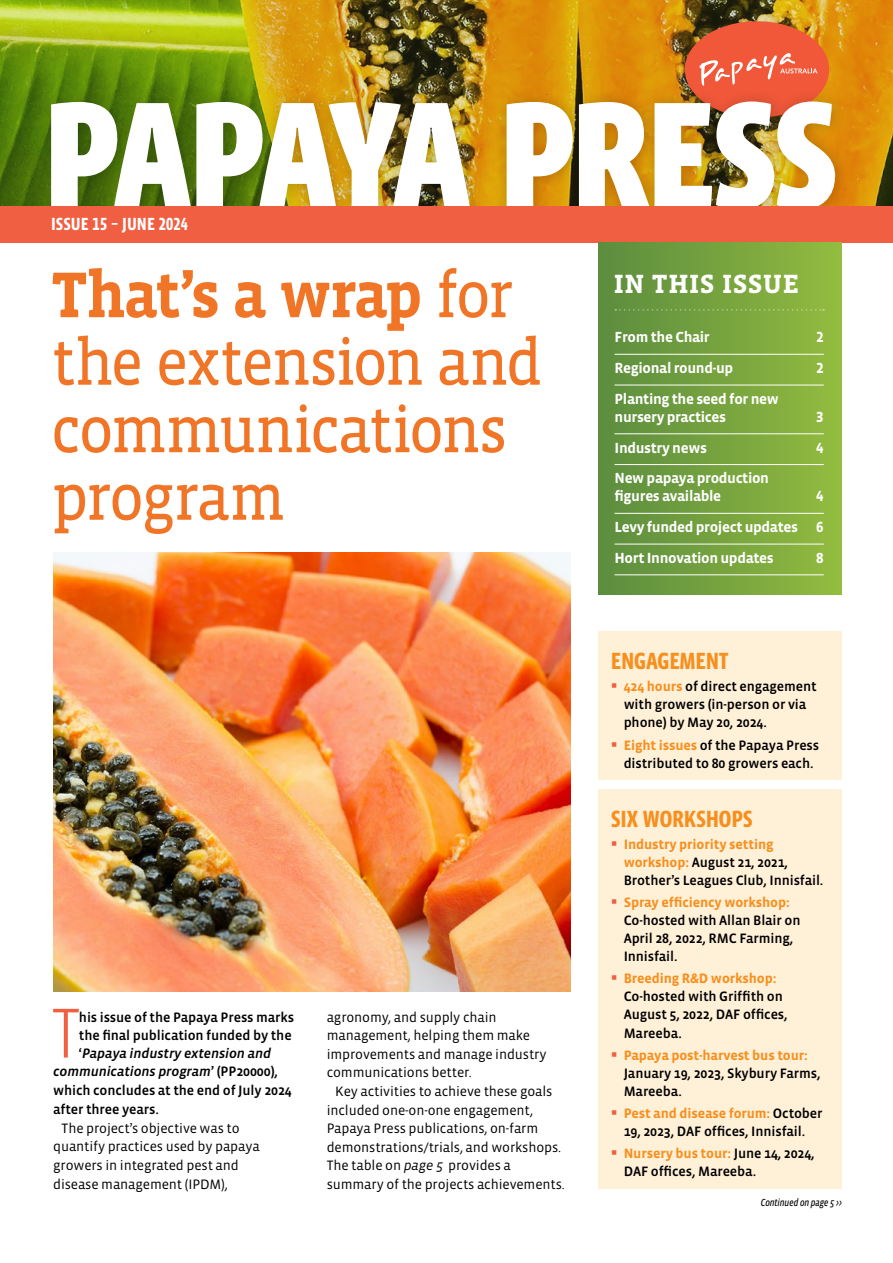
<style>
.page{position:relative;width:893px;height:1263px;background:#fff}
.page>*{position:absolute;margin:0;border:0;box-sizing:border-box;transform-origin:0 0}
.FIRST_PARA_DROP_CAP{font:300 72.3px "Vista Sans Nar OTCE";color:#f15f42}
.t1{font:66px/67.5px "Vista Slab OTCE";letter-spacing:-.035em;color:#f17527;scale:.95 1}
.t2{font:700 27px "Vista Slab OTCE";letter-spacing:.015em;color:#fff}
.Story_end_info{font:700 24px "Vista Sans Nar OTCE";letter-spacing:-.015em;color:#f78f1e}
.t3{font:700 18px "Vista Sans Nar OTCE";letter-spacing:.005em;color:#fff}
.t4{font:700 15px/18px "Vista Sans OTCE";letter-spacing:-.025em;color:#fff}
.FIRST_PARA_DROP_CAP-2{font:500 13.95px/18px "Vista Sans OTCE";letter-spacing:-.01em;color:#000}
.BODY{font:13.95px/18.6px "Vista Sans OTCE";letter-spacing:-.01em;color:#000}
.FIRST_PARA_DROP_CAP-3{font:italic 500 13.95px "Vista Sans OTCE";letter-spacing:-.01em;color:#000}
.t5{font:italic 10.5px "Vista Sans Nar OTCE";color:#000}
.s1{font-weight:700}
.s2{font-style:normal}
.s3{font-style:italic}
.s4{font-weight:700;color:#f78f1e}
</style>
<div class="page">
<img style="left:0;top:0;width:893px;height:206px">
<div style="left:685px;top:21px;width:144px;height:97px;background:#f15839;border-radius:50%"></div>
<svg style="left:699px;top:53px;width:118px;height:33px"></svg>
<div style="left:38px;top:88px;width:812px;height:136px;background:#000;opacity:.2"></div>
<img style="left:51px;top:101px;width:784px;height:105px">
<div style="left:0;top:206px;width:893px;height:36px;background:#f15f42"></div>
<div style="left:598px;top:242px;width:244px;height:353px;background:linear-gradient(to right,#5c8c40,#93bc40)"></div>
<hr style="left:615px;top:354px;width:209px;height:1px;background:#fff">
<hr style="left:615px;top:385px;width:209px;height:1px;background:#fff">
<hr style="left:615px;top:433px;width:209px;height:1px;background:#fff">
<hr style="left:615px;top:464px;width:209px;height:1px;background:#fff">
<hr style="left:615px;top:513px;width:209px;height:1px;background:#fff">
<hr style="left:615px;top:544px;width:209px;height:1px;background:#fff">
<hr style="left:615px;top:574px;width:209px;height:1px;background:#fff">
<svg style="left:615px;top:309px;width:209px;height:2px"></svg>
<div style="left:598px;top:789px;width:244px;height:400px;background:#fff0d8"></div>
<div style="left:598px;top:632px;width:244px;height:148px;background:#fff0d8"></div>
<img style="left:53px;top:552px;width:517px;height:439px">
<p class="t3" style="left:51px;top:214px;width:139px">ISSUE 15 – JUNE 2024</p>
<h1 class="t1" style="left:51px;top:261px;width:518px"><span class="s1">That’s a wrap</span> for the extension and communications program</h1>
<p class="FIRST_PARA_DROP_CAP" style="left:52px;top:992px;width:29px">T</p>
<p class="FIRST_PARA_DROP_CAP-2" style="left:79px;top:1008px;width:217px">his issue of the Papaya Press marks</p>
<p class="FIRST_PARA_DROP_CAP-2" style="left:79px;top:1026px;width:214px">the final publication funded by the</p>
<p class="FIRST_PARA_DROP_CAP-3" style="left:79px;top:1045px;width:194px"><span class="s2">‘</span>Papaya industry extension and</p>
<p class="FIRST_PARA_DROP_CAP-3" style="left:53px;top:1064px;width:226px">communications program<span class="s2">’ (PP20000),</span></p>
<p class="FIRST_PARA_DROP_CAP-2" style="left:53px;top:1081px;width:240px">which concludes at the end of July 2024</p>
<p class="FIRST_PARA_DROP_CAP-2" style="left:53px;top:1100px;width:107px">after three years.</p>
<p class="BODY" style="left:53px;top:1118px;width:208px;text-indent:9px">The project’s objective was to quantify practices used by papaya growers in integrated pest and disease management (IPDM),</p>
<p class="BODY" style="left:327px;top:1007px;width:221px">agronomy, and supply chain management, helping them make improvements and manage industry communications better.</p>
<p class="BODY" style="left:327px;top:1082px;width:240px;text-indent:9px">Key activities to achieve these goals included one-on-one engagement, Papaya Press publications, on-farm demonstrations/trials, and workshops.<br>The table on <span class="s3">page 5</span> provides a summary of the projects achievements.</p>
<p class="t2" style="left:614px;top:268px;width:187px">IN THIS ISSUE</p>
<p class="t4" style="left:615px;top:328px;width:97px">From the Chair</p>
<p class="t4" style="left:816px;top:328px;width:9px">2</p>
<p class="t4" style="left:615px;top:359px;width:120px">Regional round-up</p>
<p class="t4" style="left:816px;top:359px;width:9px">2</p>
<p class="t4" style="left:615px;top:390px;width:166px">Planting the seed for new nursery practices</p>
<p class="t4" style="left:816px;top:408px;width:9px">3</p>
<p class="t4" style="left:615px;top:438px;width:94px">Industry news</p>
<p class="t4" style="left:816px;top:438px;width:9px">4</p>
<p class="t4" style="left:615px;top:469px;width:156px">New papaya production figures available</p>
<p class="t4" style="left:816px;top:487px;width:9px">4</p>
<p class="t4" style="left:615px;top:518px;width:211px">Levy funded project updates 6</p>
<p class="t4" style="left:615px;top:549px;width:161px">Hort Innovation updates</p>
<p class="t4" style="left:816px;top:549px;width:9px">8</p>
<p class="Story_end_info" style="left:611px;top:647px;width:119px">ENGAGEMENT</p>
<p class="FIRST_PARA_DROP_CAP-2" style="left:624px;top:677px;width:195px"><span class="s4">424 hours</span> of direct engagement with growers (in-person or via phone) by May 20, 2024.</p>
<p class="FIRST_PARA_DROP_CAP-2" style="left:624px;top:736px;width:197px"><span class="s4">Eight issues</span> of the Papaya Press distributed to 80 growers each.</p>
<p class="Story_end_info" style="left:611px;top:805px;width:143px">SIX WORKSHOPS</p>
<p class="FIRST_PARA_DROP_CAP-2" style="left:624px;top:835px;width:201px"><span class="s4">Industry priority setting workshop:</span> August 21, 2021,<br>Brother’s Leagues Club, Innisfail.</p>
<p class="FIRST_PARA_DROP_CAP-2" style="left:624px;top:893px;width:178px"><span class="s4">Spray efficiency workshop:<br></span>Co-hosted with Allan Blair on<br>April 28, 2022, RMC Farming,<br>Innisfail.</p>
<p class="FIRST_PARA_DROP_CAP-2" style="left:624px;top:970px;width:165px"><span class="s4">Breeding R&amp;D workshop:<br></span>Co-hosted with Griffith on<br>August 5, 2022, DAF offices,<br>Mareeba.</p>
<p class="FIRST_PARA_DROP_CAP-2" style="left:624px;top:1046px;width:199px"><span class="s4">Papaya post-harvest bus tour:<br></span>January 19, 2023, Skybury Farms,<br>Mareeba.</p>
<p class="FIRST_PARA_DROP_CAP-2" style="left:624px;top:1104px;width:200px"><span class="s4">Pest and disease forum:</span> October<br>19, 2023, DAF offices, Innisfail.</p>
<p class="FIRST_PARA_DROP_CAP-2" style="left:624px;top:1144px;width:193px"><span class="s4">Nursery bus tour:</span> June 14, 2024,<br>DAF offices, Mareeba.</p>
<p class="t5" style="left:761px;top:1197px;width:83px">Continued on page 5 &gt;&gt;</p>
</div>
